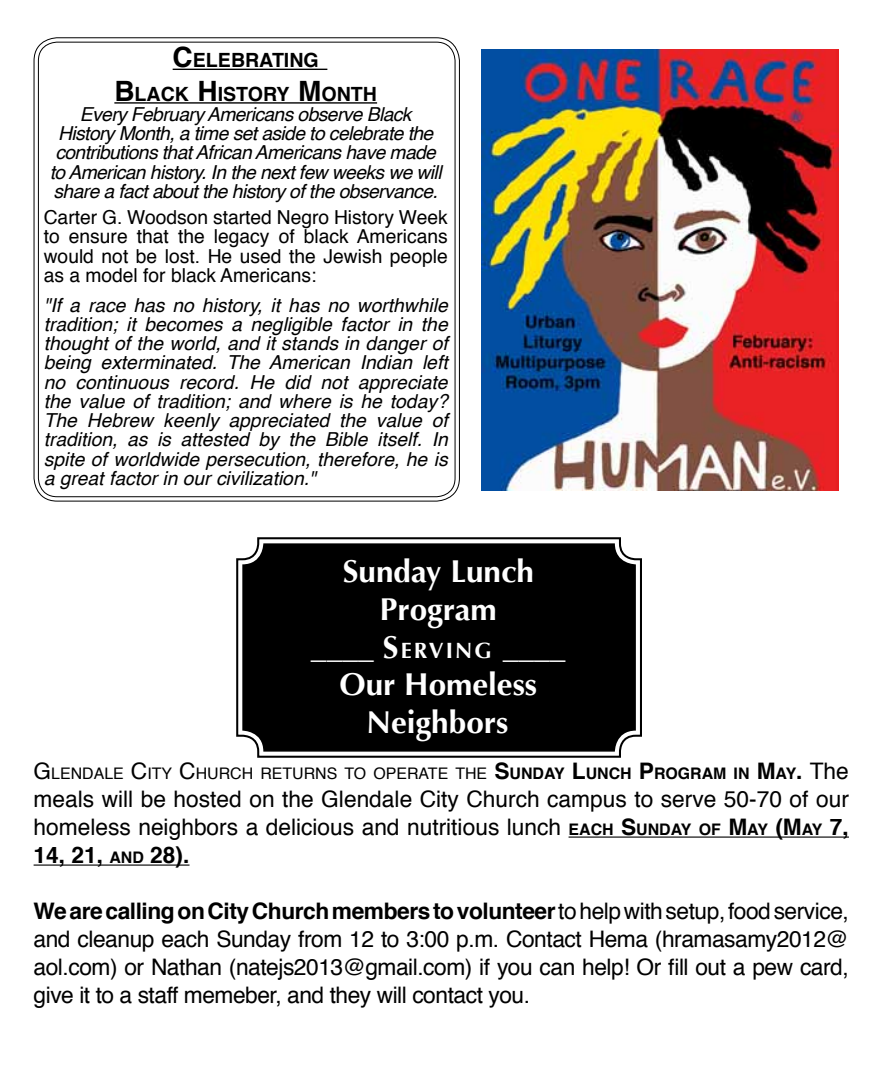
<style>
.page{position:relative;width:882px;height:1071px;background:#fff}
.page>*{position:absolute;margin:0;border:0;box-sizing:border-box;transform-origin:0 0}
.t1{font:700 31.5px/37.8px "Optima";color:#fff;text-align:center}
.t2{font:22.75px/28px "Helvetica";letter-spacing:-.01em;color:#000;text-align:justify}
.t3{font:700 19.6px/33.6px "Helvetica";color:#000;text-align:center}
.t4{font:italic 19.25px/19.2px "Helvetica";letter-spacing:-.03em;color:#000;text-align:center}
.t5{font:19.25px/19.2px "Helvetica";color:#000;text-align:justify}
.t6{font:15.92px "Helvetica";color:#000}
.s1{font-size:28px}
.s2{font-style:inherit}
.s3{font-size:22.05px}
.s4{font-size:22.75px}
.s5{font-weight:700;font-size:22.75px}
.s6{font-weight:700}
.s7{font-weight:700;font-size:15.92px}
</style>
<div class="page">
<img style="left:481px;top:50px;width:358px;height:440px">
<hr style="left:173px;top:69px;width:154px;height:1px;background:#000">
<hr style="left:114px;top:102px;width:263px;height:2px;background:#000">
<hr style="left:569px;top:837px;width:280px;height:1px;background:#000">
<hr style="left:34px;top:865px;width:156px;height:1px;background:#000">
<svg style="left:236px;top:537px;width:406px;height:221px;background:#131313"></svg>
<div style="left:246px;top:547px;width:386px;height:201px;border:2px solid #000;border-radius:21px"></div>
<p class="t3" style="left:114px;top:44px;width:264px"><span class="s1">C</span>ELEBRATING<br><span class="s1">B</span> LACK <span class="s1">H</span> ISTORY <span class="s1">M</span>ONTH</p>
<p class="t4" style="left:50px;top:105px;width:393px">Every February Americans observe Black History Month, a time set aside to celebrate the contributions that African Americans have made to American history. In the next few weeks we will share a fact about the history of the observance.</p>
<p class="t5" style="left:44px;top:208px;width:405px">Carter G. Woodson started Negro History Week to ensure that the legacy of black Americans would not be lost. He used the Jewish people as a model for black Americans:</p>
<p class="t4" style="left:44px;top:296px;width:405px;text-align:justify">"If a race has no history, it has no worthwhile tradition; it becomes a negligible factor in the thought of the world, and it stands in danger of being exterminated. The American Indian left no continuous record. He did not appreciate the value of tradition; and where is he today?<br>The Hebrew keenly appreciated the value of tradition, as is attested by the Bible itself. In spite of worldwide persecution, therefore, he is a great factor in our civilization."</p>
<h1 class="t1" style="left:311px;top:553px;width:256px">Sunday Lunch<br>Program<br>____ <span class="s2">S</span><span class="s3">ERVING</span> ____<br>Our Homeless<br>Neighbors</h1>
<p class="t6" style="left:34px;top:761px;width:817px"><span class="s4">G</span>LENDALE <span class="s4">C</span>ITY <span class="s4">C</span>HURCH RETURNS TO OPERATE THE <span class="s5">S</span><span class="s6">UNDAY</span> <span class="s5">L</span><span class="s6">UNCH</span> <span class="s5">P</span><span class="s6">ROGRAM IN</span> <span class="s5">M</span><span class="s6">AY</span><span class="s5">.</span> <span class="s4">The</span></p>
<p class="t2" style="left:34px;top:786px;width:817px">meals will be hosted on the Glendale City Church campus to serve 50-70 of our homeless neighbors a delicious and nutritious lunch <span class="s7">EACH</span> <span class="s6">S</span><span class="s7">UNDAY OF</span> <span class="s6">M</span><span class="s7">AY</span> <span class="s6">(M</span><span class="s7">AY</span> <span class="s6">7, 14, 21,</span> <span class="s7">AND</span> <span class="s6">28).</span></p>
<p class="t2" style="left:34px;top:898px;width:817px"><span class="s6">We are calling on City Church members to volunteer</span> to help with setup, food service, and cleanup each Sunday from 12 to 3:00 p.m. Contact Hema (hramasamy2012@ aol.com) or Nathan (natejs2013@gmail.com) if you can help! Or fill out a pew card, give it to a staff memeber, and they will contact you.</p>
</div>
